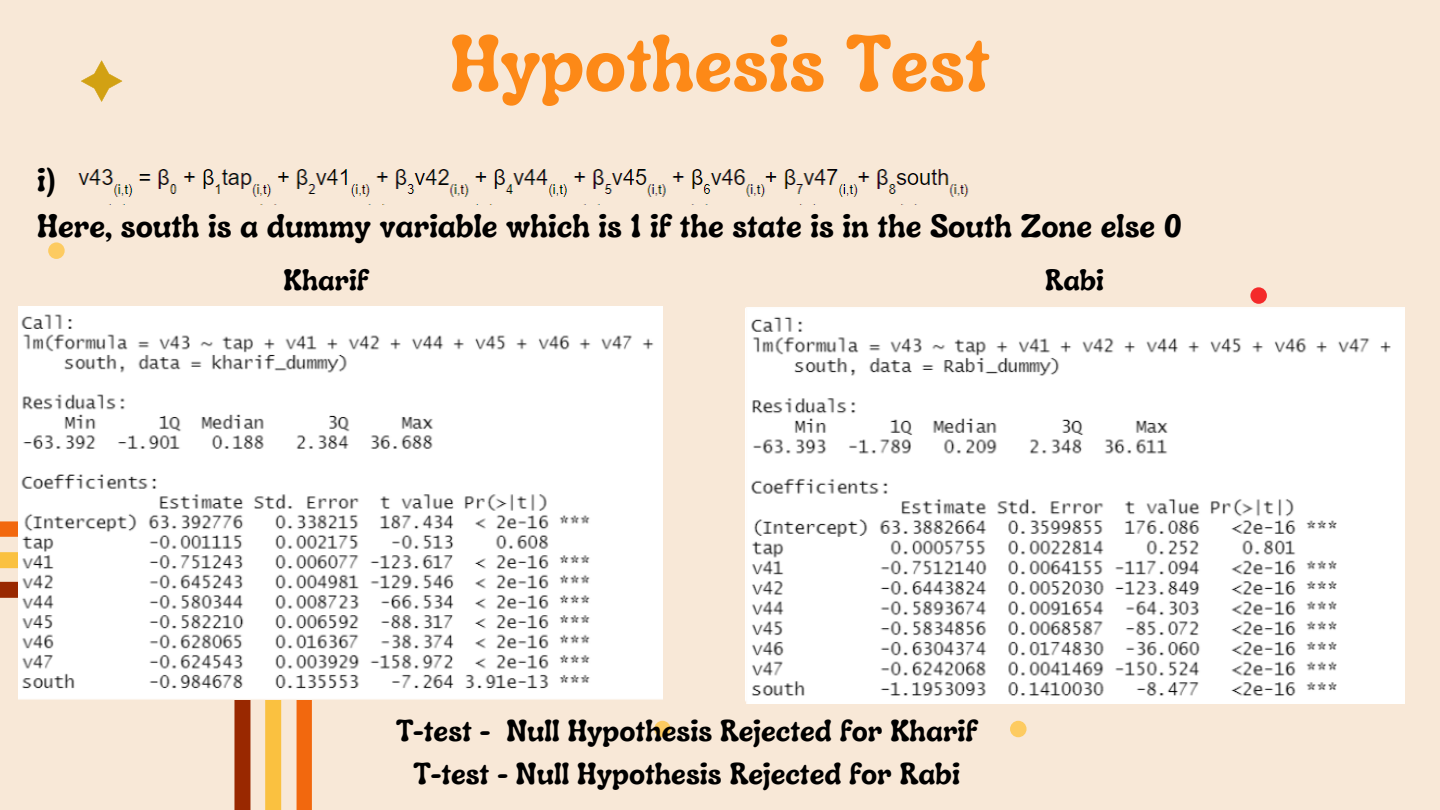
<style>
.page{position:relative;width:1440px;height:810px;background:#f8e8d7}
.page>*{position:absolute;margin:0;border:0;box-sizing:border-box;transform-origin:0 0}
.t1{font:700 80px "Luckybones";color:#fd8917}
.t2{font:700 33px/45.8px "Luckybones";color:#000}
.t3{font:700 30.8px/42.8px "Luckybones";color:#000;text-align:center}
.t4{font:700 30px "Luckybones";color:#000}
</style>
<div class="page">
<svg style="left:81px;top:60px;width:41px;height:42px"></svg>
<div style="left:654px;top:721px;width:17px;height:16px;background:#fdcb61;border-radius:50%"></div>
<div style="left:48px;top:242px;width:17px;height:17px;background:#fdcb61;border-radius:50%"></div>
<div style="left:1010px;top:721px;width:17px;height:16px;background:#fdcb61;border-radius:50%"></div>
<div style="left:1250px;top:287px;width:17px;height:17px;background:#f42a2a;border-radius:50%"></div>
<svg style="left:0;top:521px;width:312px;height:289px"></svg>
<img style="left:18px;top:306px;width:645px;height:393px">
<img style="left:745px;top:308px;width:659px;height:396px">
<img style="left:77px;top:169px;width:892px;height:28px">
<h1 class="t1" style="left:450px;top:11px;width:542px">Hypothesis Test</h1>
<p class="t2" style="left:37px;top:156px;width:1146px">i)<br>Here, south is a dummy variable which is 1 if the state is in the South Zone else 0</p>
<p class="t4" style="left:284px;top:261px;width:86px">Kharif</p>
<p class="t4" style="left:1045px;top:260px;width:60px">Rabi</p>
<p class="t3" style="left:396px;top:708px;width:583px">T-test - Null Hypothesis Rejected for Kharif<br>T-test - Null Hypothesis Rejected for Rabi</p>
</div>
